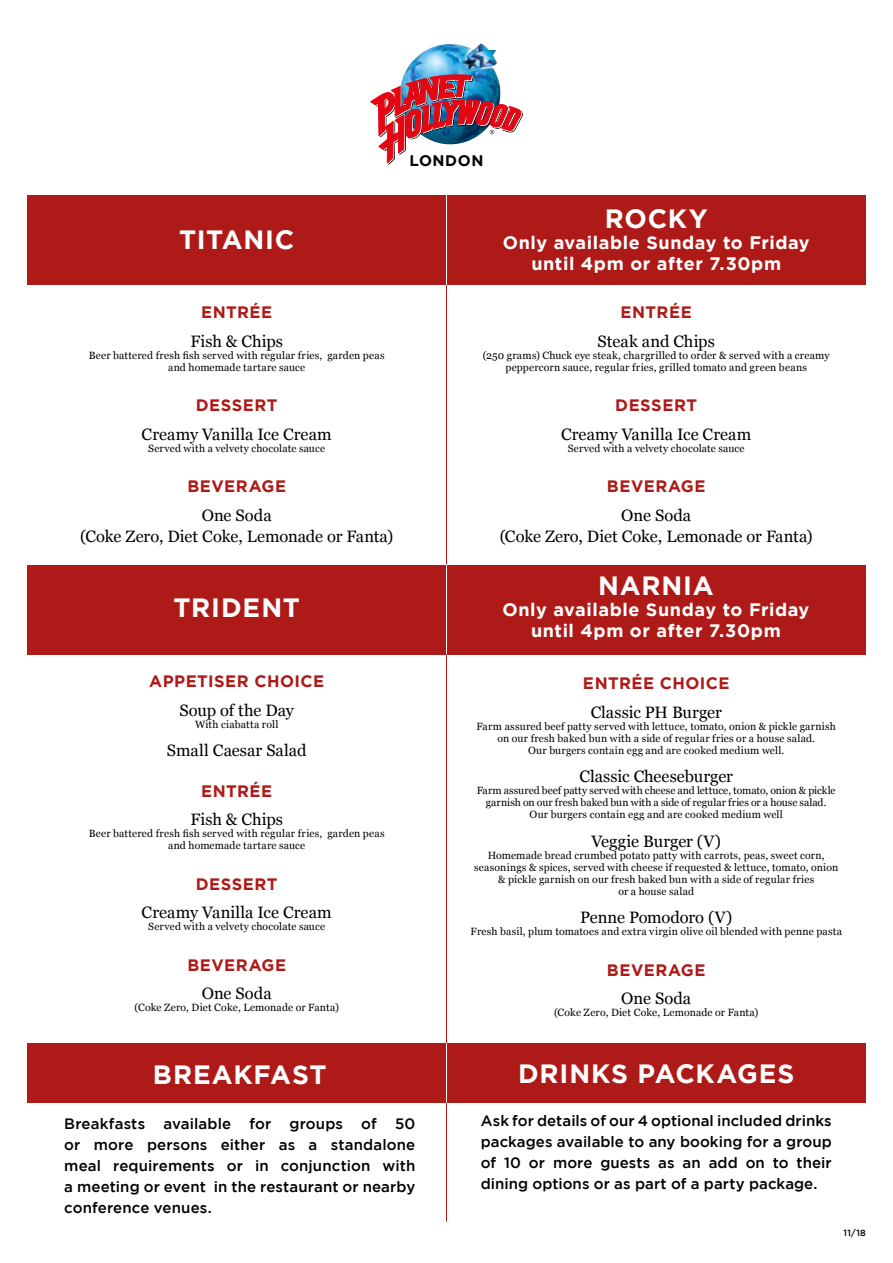
<style>
.page{position:relative;width:893px;height:1263px;background:#fff}
.page>*{position:absolute;margin:0;border:0;box-sizing:border-box;transform-origin:0 0}
.t1{font:700 26.4px "Gotham";letter-spacing:.03em;color:#fff}
.t2{font:700 18px/21px "Gotham";letter-spacing:.03em;color:#fff;text-align:center}
.t3{font:16.5px/21px "Georgia";color:#000;text-align:center}
.t4{font:700 16.5px "Gotham";letter-spacing:.03em;color:#ae1a17}
.t5{font:700 15.3px "Gotham";letter-spacing:.04em;color:#000}
.t6{font:500 15px/21px "Gotham";letter-spacing:.005em;color:#000;text-align:justify}
.t7{font:10.5px/12px "Georgia";letter-spacing:.015em;color:#000;text-align:center}
.t8{font:500 9px "Gotham";color:#000}
</style>
<div class="page">
<div style="left:27px;top:196px;width:419px;height:89px;background:#ae1a17"></div>
<div style="left:27px;top:565px;width:419px;height:89px;background:#ae1a17"></div>
<div style="left:446px;top:196px;width:420px;height:89px;background:#ae1a17"></div>
<div style="left:446px;top:565px;width:420px;height:89px;background:#ae1a17"></div>
<hr style="left:446px;top:278px;width:1px;height:944px;background:#ae1a17">
<img style="left:416px;top:43px;width:80px;height:14px">
<img style="left:371px;top:57px;width:151px;height:107px">
<hr style="left:446px;top:190px;width:1px;height:95px;background:#fff">
<hr style="left:446px;top:564px;width:1px;height:90px;background:#fff">
<div style="left:27px;top:1043px;width:839px;height:60px;background:#ae1a17"></div>
<hr style="left:446px;top:1043px;width:1px;height:60px;background:#fff">
<h1 class="t1" style="left:179px;top:224px;width:117px">TITANIC</h1>
<h3 class="t4" style="left:201px;top:303px;width:73px">ENTRÉE</h3>
<h3 class="t3" style="left:190px;top:330px;width:94px">Fish &amp; Chips</h3>
<p class="t7" style="left:89px;top:349px;width:297px">Beer battered fresh fish served with regular fries, garden peas and homemade tartare sauce</p>
<h3 class="t4" style="left:196px;top:396px;width:83px">DESSERT</h3>
<h3 class="t3" style="left:142px;top:423px;width:192px">Creamy Vanilla Ice Cream</h3>
<p class="t7" style="left:148px;top:442px;width:178px">Served with a velvety chocolate sauce</p>
<h3 class="t4" style="left:187px;top:477px;width:100px">BEVERAGE</h3>
<h3 class="t3" style="left:80px;top:504px;width:315px">One Soda<br>(Coke Zero, Diet Coke, Lemonade or Fanta)</h3>
<h1 class="t1" style="left:174px;top:592px;width:128px">TRIDENT</h1>
<h3 class="t4" style="left:149px;top:672px;width:176px">APPETISER CHOICE</h3>
<h3 class="t3" style="left:179px;top:699px;width:116px">Soup of the Day</h3>
<p class="t7" style="left:195px;top:717px;width:85px">With ciabatta roll</p>
<h3 class="t3" style="left:167px;top:739px;width:141px">Small Caesar Salad</h3>
<h3 class="t4" style="left:201px;top:781px;width:73px">ENTRÉE</h3>
<h3 class="t3" style="left:190px;top:808px;width:94px">Fish &amp; Chips</h3>
<p class="t7" style="left:89px;top:827px;width:297px">Beer battered fresh fish served with regular fries, garden peas and homemade tartare sauce</p>
<h3 class="t4" style="left:196px;top:874px;width:83px">DESSERT</h3>
<h3 class="t3" style="left:142px;top:901px;width:192px">Creamy Vanilla Ice Cream</h3>
<p class="t7" style="left:148px;top:920px;width:178px">Served with a velvety chocolate sauce</p>
<h3 class="t4" style="left:187px;top:955px;width:100px">BEVERAGE</h3>
<h3 class="t3" style="left:202px;top:982px;width:72px">One Soda</h3>
<p class="t7" style="left:135px;top:1001px;width:206px">(Coke Zero, Diet Coke, Lemonade or Fanta)</p>
<h3 class="t5" style="left:410px;top:151px;width:75px">LONDON</h3>
<h1 class="t1" style="left:605px;top:203px;width:104px">ROCKY</h1>
<h2 class="t2" style="left:503px;top:231px;width:308px">Only available Sunday to Friday until 4pm or after 7.30pm</h2>
<h3 class="t4" style="left:621px;top:303px;width:73px">ENTRÉE</h3>
<h3 class="t3" style="left:598px;top:330px;width:119px">Steak and Chips</h3>
<p class="t7" style="left:483px;top:349px;width:349px">(250 grams) Chuck eye steak, chargrilled to order &amp; served with a creamy peppercorn sauce, regular fries, grilled tomato and green beans</p>
<h3 class="t4" style="left:615px;top:396px;width:83px">DESSERT</h3>
<h3 class="t3" style="left:561px;top:423px;width:192px">Creamy Vanilla Ice Cream</h3>
<p class="t7" style="left:568px;top:442px;width:178px">Served with a velvety chocolate sauce</p>
<h3 class="t4" style="left:607px;top:477px;width:100px">BEVERAGE</h3>
<h3 class="t3" style="left:500px;top:504px;width:315px">One Soda<br>(Coke Zero, Diet Coke, Lemonade or Fanta)</h3>
<h1 class="t1" style="left:598px;top:570px;width:117px">NARNIA</h1>
<h2 class="t2" style="left:502px;top:598px;width:308px">Only available Sunday to Friday until 4pm or after 7.30pm</h2>
<h3 class="t4" style="left:583px;top:674px;width:148px">ENTRÉE CHOICE</h3>
<h3 class="t3" style="left:591px;top:701px;width:133px">Classic PH Burger</h3>
<p class="t7" style="left:476px;top:719px;width:361px">Farm assured beef patty served with lettuce, tomato, onion &amp; pickle garnish on our fresh baked bun with a side of regular fries or a house salad.<br>Our burgers contain egg and are cooked medium well.</p>
<h3 class="t3" style="left:579px;top:765px;width:155px">Classic Cheeseburger</h3>
<p class="t7" style="left:477px;top:784px;width:360px">Farm assured beef patty served with cheese and lettuce, tomato, onion &amp; pickle garnish on our fresh baked bun with a side of regular fries or a house salad.<br>Our burgers contain egg and are cooked medium well</p>
<h3 class="t3" style="left:591px;top:830px;width:131px">Veggie Burger (V)</h3>
<p class="t7" style="left:474px;top:848px;width:365px">Homemade bread crumbed potato patty with carrots, peas, sweet corn, seasonings &amp; spices, served with cheese if requested &amp; lettuce, tomato, onion &amp; pickle garnish on our fresh baked bun with a side of regular fries<br>or a house salad</p>
<h3 class="t3" style="left:580px;top:906px;width:154px">Penne Pomodoro (V)</h3>
<p class="t7" style="left:470px;top:925px;width:373px">Fresh basil, plum tomatoes and extra virgin olive oil blended with penne pasta</p>
<h3 class="t4" style="left:607px;top:960px;width:100px">BEVERAGE</h3>
<h3 class="t3" style="left:621px;top:987px;width:72px">One Soda</h3>
<p class="t7" style="left:554px;top:1006px;width:206px">(Coke Zero, Diet Coke, Lemonade or Fanta)</p>
<h1 class="t1" style="left:153px;top:1059px;width:175px">BREAKFAST</h1>
<h1 class="t1" style="left:518px;top:1058px;width:278px">DRINKS PACKAGES</h1>
<h3 class="t6" style="left:64px;top:1113px;width:352px">Breakfasts available for groups of 50 or more persons either as a standalone meal requirements or in conjunction with a meeting or event in the restaurant or nearby conference venues.</h3>
<h3 class="t6" style="left:481px;top:1110px;width:353px">Ask for details of our 4 optional included drinks packages available to any booking for a group of 10 or more guests as an add on to their dining options or as part of a party package.</h3>
<p class="t8" style="left:844px;top:1228px;width:24px">11/18</p>
</div>
